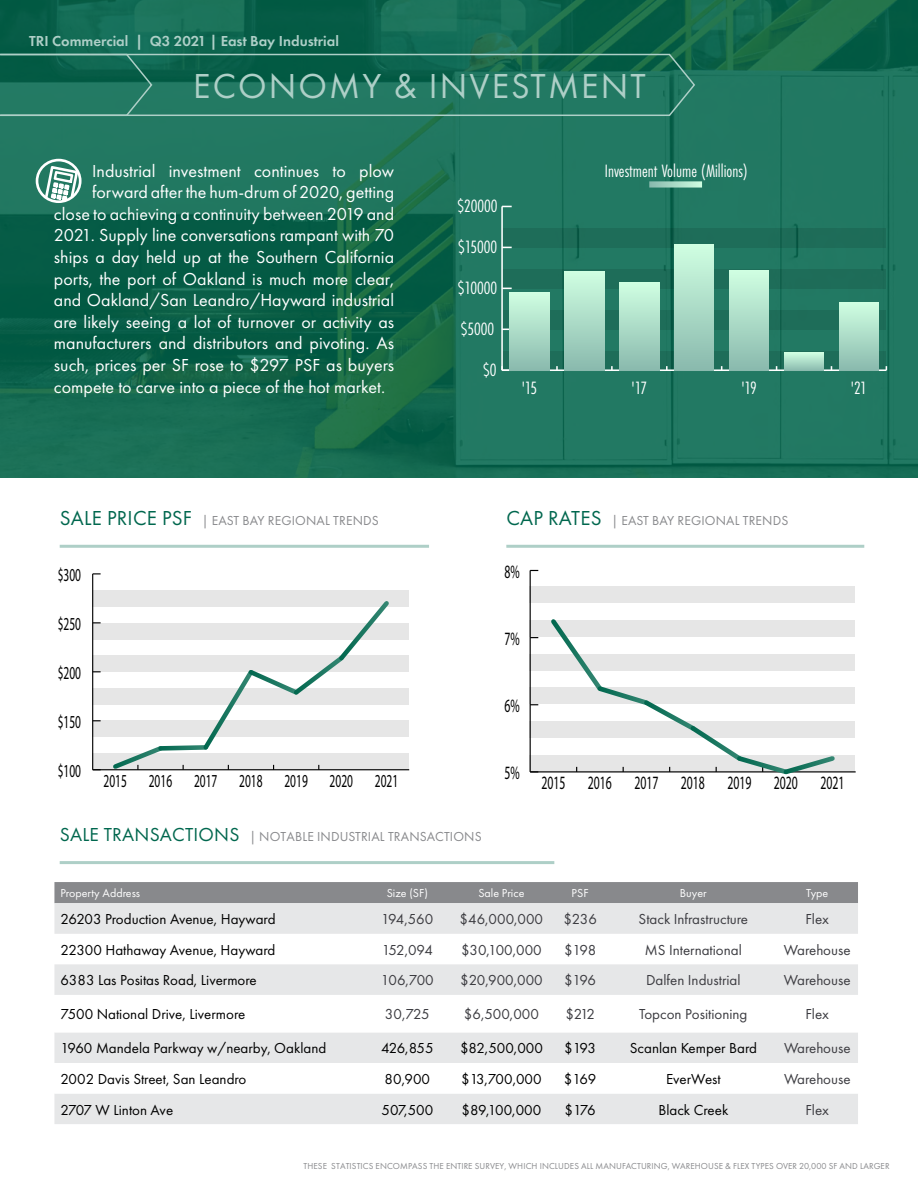
<style>
.page{position:relative;width:918px;height:1188px;background:#fff}
.page>*{position:absolute;margin:0;border:0;box-sizing:border-box;transform-origin:0 0}
.t1{font:36px "Futura PT";letter-spacing:.06em;color:#aecfc7}
.t2{font:18.9px "Myriad Pro";color:#000;scale:.62 1}
.t3{font:18.6px "Futura PT Cond";color:#fff}
.t4{font:18.3px "Myriad Pro";color:#000;scale:.62 1}
.t5{font:18px "Futura PT";color:#fff}
.t6{font:15px "Futura PT";color:#000}
.t7{font:15px "Futura PT";color:#3c3c41}
.t8{font:600 15px "Futura PT";color:#aecfc7}
.t9{font:13.5px "Futura PT";letter-spacing:.01em;color:#88898c}
.t10{font:12px "Futura PT";color:#fff}
.t11{font:9px "Futura PT";letter-spacing:.01em;color:#88898c}
.s1{font-size:21px;color:#00674e}
.s2{font-size:19.5px;color:#00674e}
</style>
<div class="page">
<img style="left:0;top:0;width:918px;height:477px">
<svg style="left:153px;top:53px;width:543px;height:64px;background:#20745d"></svg>
<svg style="left:0;top:53px;width:153px;height:64px;background:#20745e"></svg>
<div style="left:36px;top:159px;width:46px;height:44px;border:3px solid #fff;border-radius:50%"></div>
<svg style="left:45px;top:166px;width:33px;height:35px"></svg>
<div style="left:502px;top:269px;width:384px;height:20px;background:#1e6d59"></div>
<svg style="left:503px;top:310px;width:383px;height:20px;background:#23715d"></svg>
<svg style="left:503px;top:351px;width:383px;height:18px;background:#297561"></svg>
<div style="left:502px;top:228px;width:384px;height:20px;background:#1e6d59"></div>
<hr style="left:502px;top:369px;width:384px;height:2px;background:#fff">
<hr style="left:501px;top:206px;width:2px;height:164px;background:#fff">
<svg style="left:501px;top:366px;width:11px;height:5px"></svg>
<div style="left:839px;top:303px;width:40px;height:67px;background:linear-gradient(to bottom,#cffee2,#8abaae)"></div>
<svg style="left:784px;top:353px;width:40px;height:17px"></svg>
<div style="left:729px;top:270px;width:40px;height:100px;background:linear-gradient(to bottom,#d0ffe2,#8abaae)"></div>
<div style="left:674px;top:244px;width:40px;height:126px;background:linear-gradient(to bottom,#d0ffe2,#8abaae)"></div>
<div style="left:620px;top:283px;width:39px;height:87px;background:linear-gradient(to bottom,#cffee1,#8abaae)"></div>
<div style="left:565px;top:271px;width:39px;height:99px;background:linear-gradient(to bottom,#d0ffe2,#8abaae)"></div>
<div style="left:510px;top:293px;width:39px;height:77px;background:linear-gradient(to bottom,#cffee1,#8abaae)"></div>
<svg style="left:649px;top:181px;width:53px;height:7px"></svg>
<hr style="left:60px;top:545px;width:369px;height:3px;background:#aecfc7">
<hr style="left:506px;top:545px;width:358px;height:3px;background:#aecfc7">
<div style="left:92px;top:753px;width:317px;height:17px;background:#e6e6e6"></div>
<div style="left:92px;top:721px;width:317px;height:16px;background:#e6e6e6"></div>
<div style="left:92px;top:656px;width:317px;height:16px;background:#e6e6e6"></div>
<div style="left:92px;top:623px;width:317px;height:16px;background:#e6e6e6"></div>
<div style="left:92px;top:688px;width:317px;height:17px;background:#e6e6e6"></div>
<div style="left:92px;top:590px;width:317px;height:17px;background:#e6e6e6"></div>
<hr style="left:93px;top:769px;width:316px;height:1px;background:#000">
<svg style="left:93px;top:574px;width:1px;height:196px"></svg>
<hr style="left:92px;top:574px;width:1px;height:196px;background:#000">
<svg style="left:93px;top:720px;width:8px;height:2px"></svg>
<svg style="left:93px;top:573px;width:8px;height:2px"></svg>
<svg style="left:109px;top:601px;width:284px;height:170px"></svg>
<div style="left:530px;top:755px;width:325px;height:17px;background:#e6e6e6"></div>
<div style="left:530px;top:721px;width:325px;height:17px;background:#e6e6e6"></div>
<div style="left:530px;top:687px;width:325px;height:17px;background:#e6e6e6"></div>
<div style="left:530px;top:654px;width:325px;height:17px;background:#e6e6e6"></div>
<div style="left:530px;top:620px;width:325px;height:17px;background:#e6e6e6"></div>
<div style="left:530px;top:586px;width:325px;height:17px;background:#e6e6e6"></div>
<hr style="left:530px;top:771px;width:326px;height:1px;background:#000">
<hr style="left:530px;top:570px;width:1px;height:202px;background:#000">
<svg style="left:530px;top:767px;width:8px;height:5px"></svg>
<svg style="left:530px;top:704px;width:8px;height:2px"></svg>
<svg style="left:530px;top:637px;width:8px;height:2px"></svg>
<svg style="left:547px;top:619px;width:291px;height:156px"></svg>
<div style="left:54px;top:882px;width:804px;height:21px;background:#88898c"></div>
<svg style="left:54px;top:903px;width:804px;height:221px;fill:#e6e7e8"></svg>
<svg style="left:54px;top:995px;width:804px;height:99px"></svg>
<hr style="left:60px;top:861px;width:494px;height:3px;background:#aecfc7">
<p class="t8" style="left:29px;top:32px;width:311px">TRI Commercial | Q3 2021 | East Bay Industrial</p>
<h1 class="t1" style="left:193px;top:64px;width:454px">ECONOMY &amp; INVESTMENT</h1>
<p class="t5" style="left:92px;top:160px;width:303px">Industrial investment continues to plow</p>
<p class="t5" style="left:92px;top:182px;width:303px">forward after the hum-drum of 2020, getting</p>
<p class="t5" style="left:54px;top:203px;width:342px">close to achieving a continuity between 2019 and</p>
<p class="t5" style="left:54px;top:225px;width:342px">2021. Supply line conversations rampant with 70</p>
<p class="t5" style="left:54px;top:246px;width:342px">ships a day held up at the Southern California</p>
<p class="t5" style="left:54px;top:268px;width:342px">ports, the port of Oakland is much more clear,</p>
<p class="t5" style="left:54px;top:290px;width:342px">and Oakland/San Leandro/Hayward industrial</p>
<p class="t5" style="left:54px;top:311px;width:342px">are likely seeing a lot of turnover or activity as</p>
<p class="t5" style="left:54px;top:333px;width:342px">manufacturers and distributors and pivoting. As</p>
<p class="t5" style="left:54px;top:354px;width:342px">such, prices per SF rose to $297 PSF as buyers</p>
<p class="t5" style="left:54px;top:376px;width:333px">compete to carve into a piece of the hot market.</p>
<p class="t3" style="left:458px;top:195px;width:42px">$20000</p>
<p class="t3" style="left:458px;top:236px;width:41px">$15000</p>
<p class="t3" style="left:458px;top:277px;width:41px">$10000</p>
<p class="t3" style="left:461px;top:318px;width:35px">$5000</p>
<p class="t3" style="left:483px;top:359px;width:15px">$0</p>
<p class="t3" style="left:605px;top:160px;width:144px">Investment Volume (Millions)</p>
<p class="t3" style="left:522px;top:377px;width:17px">'15</p>
<p class="t3" style="left:632px;top:377px;width:17px">'17</p>
<p class="t3" style="left:741px;top:377px;width:17px">'19</p>
<p class="t3" style="left:851px;top:377px;width:18px">'21</p>
<p class="t9" style="left:60px;top:512px;width:321px"><span class="s1">SALE PRICE PSF</span> | EAST BAY REGIONAL TRENDS</p>
<p class="t9" style="left:506px;top:512px;width:283px"><span class="s1">CAP RATES</span> | EAST BAY REGIONAL TRENDS</p>
<p class="t4" style="left:58px;top:563px;width:39px">$300</p>
<p class="t4" style="left:58px;top:612px;width:39px">$250</p>
<p class="t4" style="left:58px;top:661px;width:39px">$200</p>
<p class="t4" style="left:58px;top:710px;width:39px">$150</p>
<p class="t4" style="left:58px;top:759px;width:39px">$100</p>
<p class="t4" style="left:104px;top:769px;width:477px">2015 2016 2017 2018 2019 2020 2021</p>
<p class="t9" style="left:60px;top:829px;width:423px"><span class="s2">SALE TRANSACTIONS</span> | NOTABLE INDUSTRIAL TRANSACTIONS</p>
<p class="t2" style="left:504px;top:560px;width:26px">8%</p>
<p class="t2" style="left:504px;top:627px;width:26px">7%</p>
<p class="t2" style="left:504px;top:694px;width:26px">6%</p>
<p class="t2" style="left:504px;top:761px;width:26px">5%</p>
<p class="t2" style="left:541px;top:771px;width:490px">2015 2016 2017 2018 2019 2020 2021</p>
<p class="t10" style="left:60px;top:886px;width:81px">Property Address</p>
<p class="t10" style="left:387px;top:886px;width:43px">Size (SF)</p>
<p class="t10" style="left:478px;top:886px;width:48px">Sale Price</p>
<p class="t10" style="left:572px;top:886px;width:18px">PSF</p>
<p class="t10" style="left:680px;top:886px;width:28px">Buyer</p>
<p class="t10" style="left:806px;top:886px;width:24px">Type</p>
<p class="t6" style="left:60px;top:910px;width:217px">26203 Production Avenue, Hayward</p>
<p class="t7" style="left:381px;top:910px;width:54px">194,560</p>
<p class="t7" style="left:460px;top:910px;width:85px">$46,000,000</p>
<p class="t7" style="left:563px;top:910px;width:35px">$236</p>
<p class="t7" style="left:639px;top:910px;width:111px">Stack Infrastructure</p>
<p class="t7" style="left:805px;top:910px;width:25px">Flex</p>
<p class="t6" style="left:60px;top:941px;width:216px">22300 Hathaway Avenue, Hayward</p>
<p class="t7" style="left:382px;top:941px;width:53px">152,094</p>
<p class="t7" style="left:461px;top:941px;width:82px">$30,100,000</p>
<p class="t7" style="left:564px;top:941px;width:34px">$198</p>
<p class="t7" style="left:645px;top:941px;width:99px">MS International</p>
<p class="t7" style="left:784px;top:941px;width:68px">Warehouse</p>
<p class="t6" style="left:60px;top:971px;width:198px">6383 Las Positas Road, Livermore</p>
<p class="t7" style="left:381px;top:971px;width:54px">106,700</p>
<p class="t7" style="left:460px;top:971px;width:84px">$20,900,000</p>
<p class="t7" style="left:564px;top:971px;width:34px">$196</p>
<p class="t7" style="left:646px;top:971px;width:96px">Dalfen Industrial</p>
<p class="t7" style="left:784px;top:971px;width:68px">Warehouse</p>
<p class="t6" style="left:60px;top:1005px;width:186px">7500 National Drive, Livermore</p>
<p class="t7" style="left:385px;top:1005px;width:46px">30,725</p>
<p class="t7" style="left:464px;top:1005px;width:77px">$6,500,000</p>
<p class="t7" style="left:565px;top:1005px;width:31px">$212</p>
<p class="t7" style="left:639px;top:1005px;width:110px">Topcon Positioning</p>
<p class="t7" style="left:805px;top:1005px;width:25px">Flex</p>
<p class="t6" style="left:60px;top:1040px;width:267px">1960 Mandela Parkway w/nearby, Oakland</p>
<p class="t6" style="left:381px;top:1040px;width:54px">426,855</p>
<p class="t6" style="left:460px;top:1040px;width:84px">$82,500,000</p>
<p class="t6" style="left:564px;top:1040px;width:33px">$193</p>
<p class="t6" style="left:630px;top:1040px;width:129px">Scanlan Kemper Bard</p>
<p class="t7" style="left:784px;top:1040px;width:68px">Warehouse</p>
<p class="t6" style="left:61px;top:1070px;width:187px">2002 Davis Street, San Leandro</p>
<p class="t6" style="left:385px;top:1070px;width:47px">80,900</p>
<p class="t6" style="left:461px;top:1070px;width:82px">$13,700,000</p>
<p class="t6" style="left:564px;top:1070px;width:34px">$169</p>
<p class="t6" style="left:666px;top:1070px;width:56px">EverWest</p>
<p class="t7" style="left:784px;top:1070px;width:68px">Warehouse</p>
<p class="t6" style="left:60px;top:1101px;width:114px">2707 W Linton Ave</p>
<p class="t6" style="left:381px;top:1101px;width:53px">507,500</p>
<p class="t6" style="left:462px;top:1101px;width:81px">$89,100,000</p>
<p class="t6" style="left:565px;top:1101px;width:33px">$176</p>
<p class="t6" style="left:658px;top:1101px;width:71px">Black Creek</p>
<p class="t7" style="left:805px;top:1101px;width:25px">Flex</p>
<p class="t11" style="left:304px;top:1161px;width:588px">THESE STATISTICS ENCOMPASS THE ENTIRE SURVEY, WHICH INCLUDES ALL MANUFACTURING, WAREHOUSE &amp; FLEX TYPES OVER 20,000 SF AND LARGER</p>
</div>
